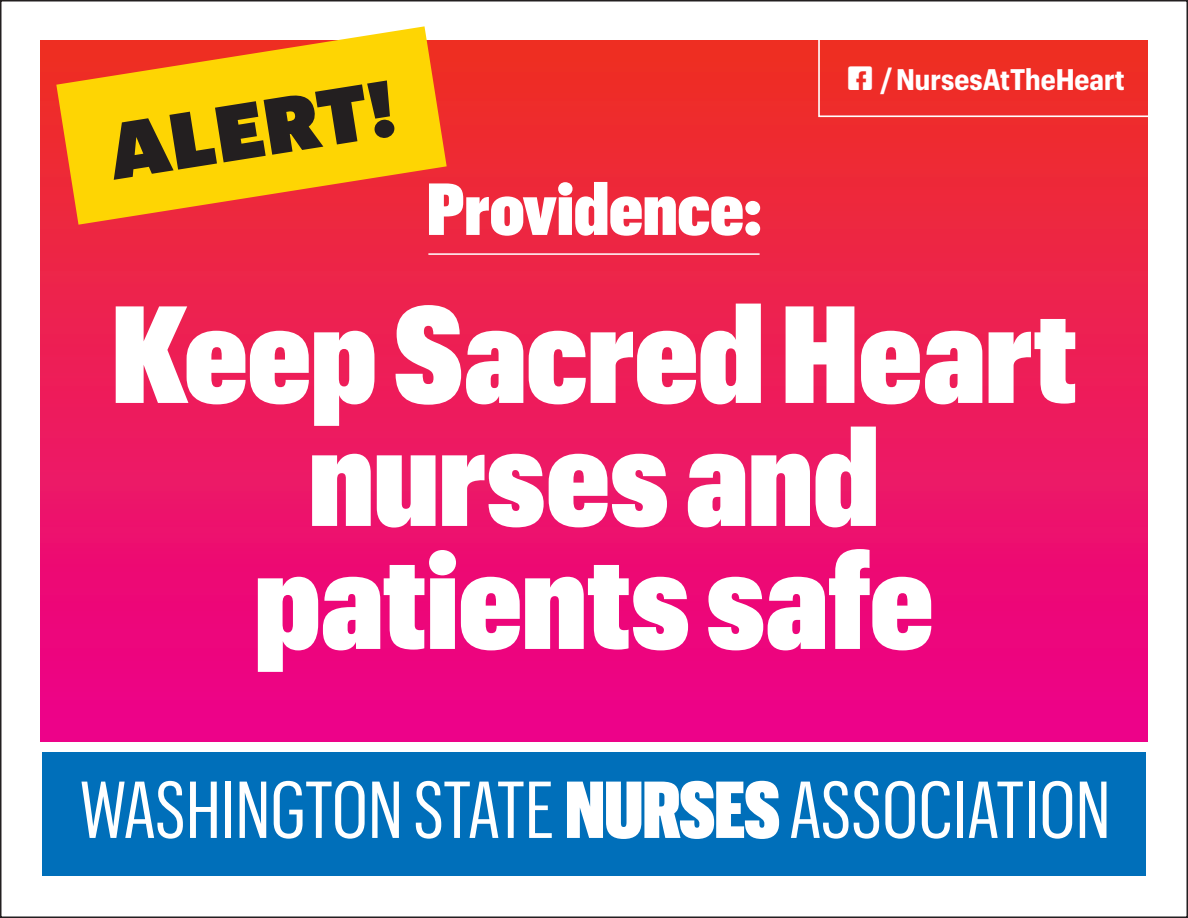
<style>
.page{position:relative;width:1188px;height:918px;background:#fff}
.page>*{position:absolute;margin:0;border:0;box-sizing:border-box;transform-origin:0 0}
.t1{font:135px/123px "Graphik Cond Super";color:#fff;text-align:center}
.t2{font:77.55px "Graphik Super";color:#231f20}
.t3{font:72px "Graphik Cond Super";color:#fff}
.t4{font:700 29.1px "Graphik Compact";color:#fff}
.s1{font-family:"Modern Pictograms Pro";font-weight:400;font-size:38.85px}
</style>
<div class="page">
<div style="left:40px;top:40px;width:1108px;height:702px;background:linear-gradient(to bottom,#ee3323,#ed018d)"></div>
<div style="left:42px;top:752px;width:1104px;height:124px;background:#006fba"></div>
<hr style="left:428px;top:253px;width:332px;height:2px;background:#fff">
<div style="left:818px;top:37px;width:333px;height:80px;border:2px solid #fff"></div>
<svg style="left:82px;top:781px;width:101px;height:58px"></svg>
<svg style="left:190px;top:782px;width:27px;height:56px"></svg>
<div style="left:225px;top:782px;width:6px;height:56px;background:#fff"></div>
<svg style="left:240px;top:782px;width:26px;height:56px"></svg>
<svg style="left:274px;top:781px;width:91px;height:58px"></svg>
<svg style="left:372px;top:782px;width:27px;height:56px"></svg>
<svg style="left:416px;top:781px;width:136px;height:58px"></svg>
<svg style="left:567px;top:781px;width:212px;height:58px"></svg>
<svg style="left:791px;top:781px;width:88px;height:58px"></svg>
<svg style="left:885px;top:781px;width:30px;height:58px"></svg>
<svg style="left:922px;top:781px;width:28px;height:58px"></svg>
<div style="left:957px;top:782px;width:6px;height:56px;background:#fff"></div>
<svg style="left:969px;top:782px;width:54px;height:56px"></svg>
<div style="left:1029px;top:782px;width:6px;height:56px;background:#fff"></div>
<svg style="left:1043px;top:781px;width:29px;height:58px"></svg>
<svg style="left:1080px;top:782px;width:26px;height:56px"></svg>
<svg style="left:56px;top:26px;width:391px;height:199px;background:#f9ab1f"></svg>
<p class="t2" style="left:100px;top:92px;width:291px;rotate:-9deg">ALERT!</p>
<p class="t3" style="left:426px;top:156px;width:337px">Providence:</p>
<p class="t4" style="left:845px;top:58px;width:282px"><span class="s1">G</span> / NursesAtTheHeart</p>
<p class="t1" style="left:111px;top:282px;width:968px">Keep Sacred Heart nurses and patients safe</p>
</div>
